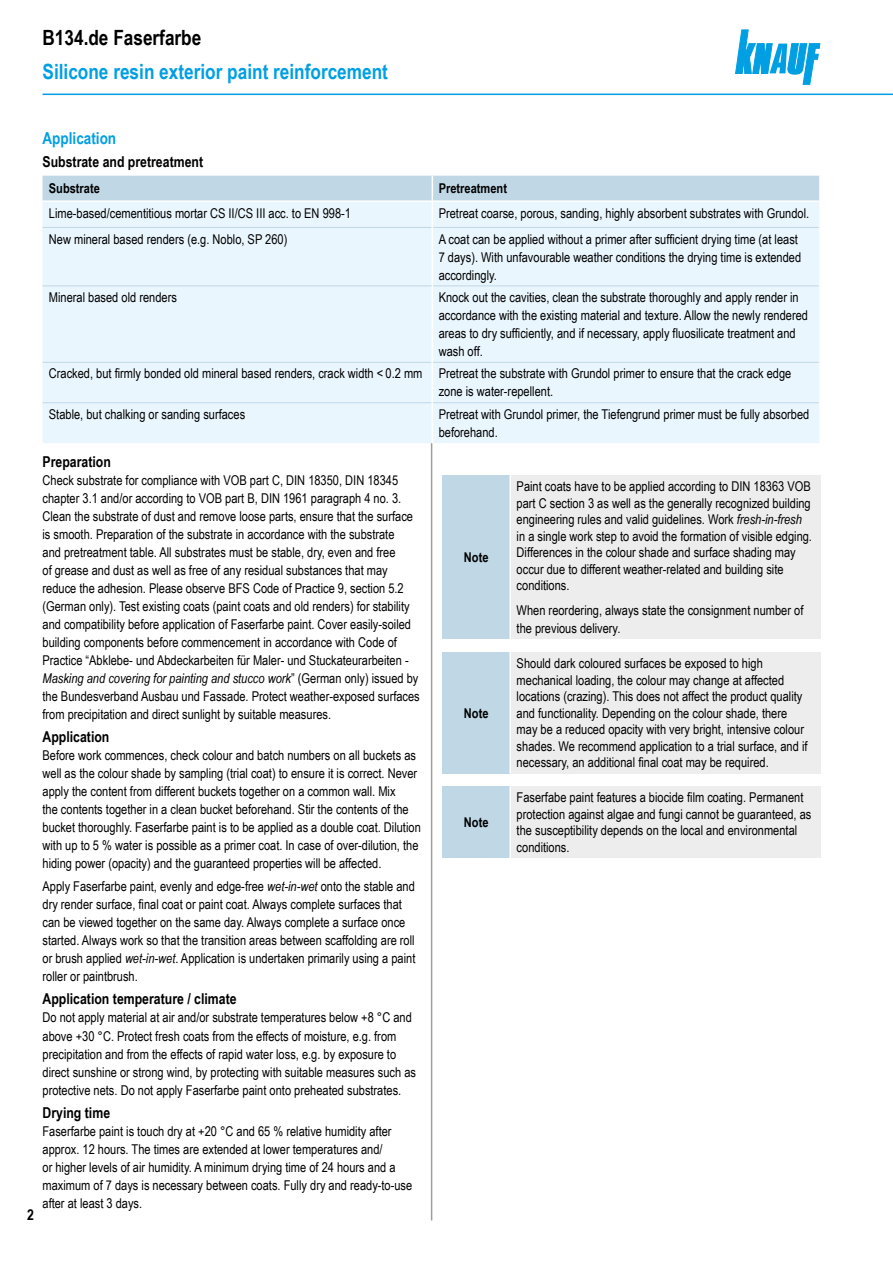
<style>
.page{position:relative;width:893px;height:1263px;background:#fff}
.page>*{position:absolute;margin:0;border:0;box-sizing:border-box;transform-origin:0 0}
.Ue2_Kopf_14cyan_TB{font:700 21px "Arial Narrow";color:#009fe3}
.Ue1_Kopf_14schwarz_T{font:700 21px "Arial Narrow";color:#000}
.Ue3_11cyan_TB{font:700 16.5px "Arial Narrow";color:#009fe3}
.Ue4_10schwarz_TB{font:700 15px "Arial Narrow";color:#000}
.Seite_links_TB{font:700 15px "Arial Narrow";color:#000}
.Text_TB{font:13.5px/18px "Arial Narrow";color:#000}
.Hinweis_Text_TB{font:13.5px/16.5px "Arial Narrow";color:#000}
.Tab_Text_TB{font:13.5px/18px "Arial Narrow";color:#000}
.Text_Abs_o_TB{font:13.5px/18px "Arial Narrow";color:#000}
.Hinweis_Text_Abs_o_T{font:13.5px/18px "Arial Narrow";color:#000}
.Tab_Kopf_TB{font:700 13.5px "Arial Narrow";color:#000}
.Hinweis_TB{font:700 13.5px "Arial Narrow";color:#000}
.s1{font-style:italic}
</style>
<div class="page">
<svg style="left:735px;top:30px;width:85px;height:54px"></svg>
<hr style="left:43px;top:94px;width:850px;height:1px;background:#009fe3">
<hr style="left:431px;top:438px;width:1px;height:782px;background:#9d9d9c">
<div style="left:43px;top:228px;width:776px;height:215px;background:#eaf6fe"></div>
<hr style="left:433px;top:227px;width:386px;height:1px;background:#c0d8e6">
<hr style="left:433px;top:285px;width:386px;height:1px;background:#c0d8e6">
<hr style="left:433px;top:362px;width:386px;height:1px;background:#c0d8e6">
<hr style="left:433px;top:402px;width:386px;height:1px;background:#c0d8e6">
<hr style="left:43px;top:362px;width:389px;height:1px;background:#c0d8e6">
<hr style="left:43px;top:402px;width:389px;height:1px;background:#c0d8e6">
<hr style="left:43px;top:227px;width:389px;height:1px;background:#c0d8e6">
<hr style="left:432px;top:286px;width:1px;height:76px;background:#fff">
<hr style="left:432px;top:362px;width:1px;height:41px;background:#fff">
<hr style="left:432px;top:403px;width:1px;height:40px;background:#fff">
<hr style="left:432px;top:227px;width:1px;height:59px;background:#fff">
<hr style="left:43px;top:285px;width:389px;height:1px;background:#c0d8e6">
<svg style="left:43px;top:176px;width:776px;height:51px;background:#d5e7f2"></svg>
<hr style="left:433px;top:200px;width:386px;height:2px;background:#fff">
<div style="left:442px;top:475px;width:68px;height:164px;background:#c0d8e6"></div>
<div style="left:510px;top:475px;width:311px;height:164px;background:#ededed"></div>
<hr style="left:509px;top:475px;width:2px;height:164px;background:#fff">
<div style="left:442px;top:652px;width:68px;height:121px;background:#c0d8e6"></div>
<div style="left:510px;top:652px;width:311px;height:121px;background:#ededed"></div>
<hr style="left:509px;top:652px;width:2px;height:121px;background:#fff">
<div style="left:442px;top:786px;width:68px;height:72px;background:#c0d8e6"></div>
<div style="left:510px;top:786px;width:311px;height:72px;background:#ededed"></div>
<hr style="left:509px;top:786px;width:2px;height:72px;background:#fff">
<p class="Ue1_Kopf_14schwarz_T" style="left:43px;top:22px;width:160px">B134.de Faserfarbe</p>
<p class="Ue2_Kopf_14cyan_TB" style="left:43px;top:56px;width:347px">Silicone resin exterior paint reinforcement</p>
<p class="Seite_links_TB" style="left:27px;top:1204px;width:8px">2</p>
<p class="Ue3_11cyan_TB" style="left:43px;top:125px;width:75px">Application</p>
<p class="Ue4_10schwarz_TB" style="left:43px;top:151px;width:162px">Substrate and pretreatment</p>
<p class="Tab_Kopf_TB" style="left:49px;top:178px;width:53px">Substrate</p>
<p class="Tab_Kopf_TB" style="left:439px;top:178px;width:70px">Pretreatment</p>
<p class="Tab_Text_TB" style="left:49px;top:204px;width:304px">Lime-based/cementitious mortar CS II/CS III acc. to EN 998-1</p>
<p class="Tab_Text_TB" style="left:439px;top:204px;width:372px">Pretreat coarse, porous, sanding, highly absorbent substrates with Grundol.</p>
<p class="Tab_Text_TB" style="left:49px;top:229px;width:240px">New mineral based renders (e.g. Noblo, SP 260)</p>
<p class="Tab_Text_TB" style="left:439px;top:229px;width:364px">A coat can be applied without a primer after sufficient drying time (at least<br>7 days). With unfavourable weather conditions the drying time is extended accordingly.</p>
<p class="Tab_Text_TB" style="left:49px;top:288px;width:129px">Mineral based old renders</p>
<p class="Tab_Text_TB" style="left:439px;top:288px;width:371px">Knock out the cavities, clean the substrate thoroughly and apply render in accordance with the existing material and texture. Allow the newly rendered areas to dry sufficiently, and if necessary, apply fluosilicate treatment and wash off.</p>
<p class="Tab_Text_TB" style="left:49px;top:364px;width:375px">Cracked, but firmly bonded old mineral based renders, crack width &lt; 0.2 mm</p>
<p class="Tab_Text_TB" style="left:439px;top:364px;width:354px">Pretreat the substrate with Grundol primer to ensure that the crack edge zone is water-repellent.</p>
<p class="Tab_Text_TB" style="left:49px;top:404px;width:198px">Stable, but chalking or sanding surfaces</p>
<p class="Tab_Text_TB" style="left:439px;top:404px;width:372px">Pretreat with Grundol primer, the Tiefengrund primer must be fully absorbed beforehand.</p>
<p class="Ue4_10schwarz_TB" style="left:43px;top:450px;width:70px">Preparation</p>
<p class="Text_TB" style="left:43px;top:470px;width:379px">Check substrate for compliance with VOB part C, DIN 18350, DIN 18345 chapter 3.1 and/or according to VOB part B, DIN 1961 paragraph 4 no. 3.<br>Clean the substrate of dust and remove loose parts, ensure that the surface is smooth. Preparation of the substrate in accordance with the substrate<br>and pretreatment table. All substrates must be stable, dry, even and free<br>of grease and dust as well as free of any residual substances that may reduce the adhesion. Please observe BFS Code of Practice 9, section 5.2 (German only). Test existing coats (paint coats and old renders) for stability and compatibility before application of Faserfarbe paint. Cover easily-soiled building components before commencement in accordance with Code of Practice “Abklebe- und Abdeckarbeiten für Maler- und Stuckateurarbeiten - <span class="s1">Masking and covering for painting and stucco work</span>” (German only) issued by the Bundesverband Ausbau und Fassade. Protect weather-exposed surfaces from precipitation and direct sunlight by suitable measures.</p>
<p class="Ue4_10schwarz_TB" style="left:43px;top:726px;width:68px">Application</p>
<p class="Text_TB" style="left:43px;top:746px;width:380px">Before work commences, check colour and batch numbers on all buckets as well as the colour shade by sampling (trial coat) to ensure it is correct. Never apply the content from different buckets together on a common wall. Mix<br>the contents together in a clean bucket beforehand. Stir the contents of the bucket thoroughly. Faserfarbe paint is to be applied as a double coat. Dilution with up to 5 % water is possible as a primer coat. In case of over-dilution, the hiding power (opacity) and the guaranteed properties will be affected.</p>
<p class="Text_Abs_o_TB" style="left:43px;top:877px;width:374px">Apply Faserfarbe paint, evenly and edge-free <span class="s1">wet-in-wet</span> onto the stable and dry render surface, final coat or paint coat. Always complete surfaces that can be viewed together on the same day. Always complete a surface once started. Always work so that the transition areas between scaffolding are roll or brush applied <span class="s1">wet-in-wet</span>. Application is undertaken primarily using a paint roller or paintbrush.</p>
<p class="Ue4_10schwarz_TB" style="left:43px;top:988px;width:196px">Application temperature / climate</p>
<p class="Text_TB" style="left:43px;top:1008px;width:375px">Do not apply material at air and/or substrate temperatures below +8 °C and above +30 °C. Protect fresh coats from the effects of moisture, e.g. from precipitation and from the effects of rapid water loss, e.g. by exposure to direct sunshine or strong wind, by protecting with suitable measures such as protective nets. Do not apply Faserfarbe paint onto preheated substrates.</p>
<p class="Ue4_10schwarz_TB" style="left:43px;top:1101px;width:69px">Drying time</p>
<p class="Text_TB" style="left:43px;top:1122px;width:371px">Faserfarbe paint is touch dry at +20 °C and 65 % relative humidity after approx. 12 hours. The times are extended at lower temperatures and/<br>or higher levels of air humidity. A minimum drying time of 24 hours and a maximum of 7 days is necessary between coats. Fully dry and ready-to-use after at least 3 days.</p>
<p class="Hinweis_Text_TB" style="left:517px;top:478px;width:297px">Paint coats have to be applied according to DIN 18363 VOB part C section 3 as well as the generally recognized building engineering rules and valid guidelines. Work <span class="s1">fresh-in-fresh </span>in a single work step to avoid the formation of visible edging.<br>Differences in the colour shade and surface shading may occur due to different weather-related and building site conditions.</p>
<p class="Hinweis_Text_Abs_o_T" style="left:517px;top:601px;width:288px">When reordering, always state the consignment number of the previous delivery.</p>
<p class="Hinweis_TB" style="left:464px;top:547px;width:26px">Note</p>
<p class="Hinweis_Text_TB" style="left:517px;top:654px;width:292px">Should dark coloured surfaces be exposed to high mechanical loading, the colour may change at affected locations (crazing). This does not affect the product quality and functionality. Depending on the colour shade, there may be a reduced opacity with very bright, intensive colour shades. We recommend application to a trial surface, and if necessary, an additional final coat may be required.</p>
<p class="Hinweis_TB" style="left:464px;top:702px;width:26px">Note</p>
<p class="Hinweis_Text_TB" style="left:517px;top:789px;width:296px">Faserfabe paint features a biocide film coating. Permanent protection against algae and fungi cannot be guaranteed, as the susceptibility depends on the local and environmental conditions.</p>
<p class="Hinweis_TB" style="left:464px;top:812px;width:26px">Note</p>
</div>
